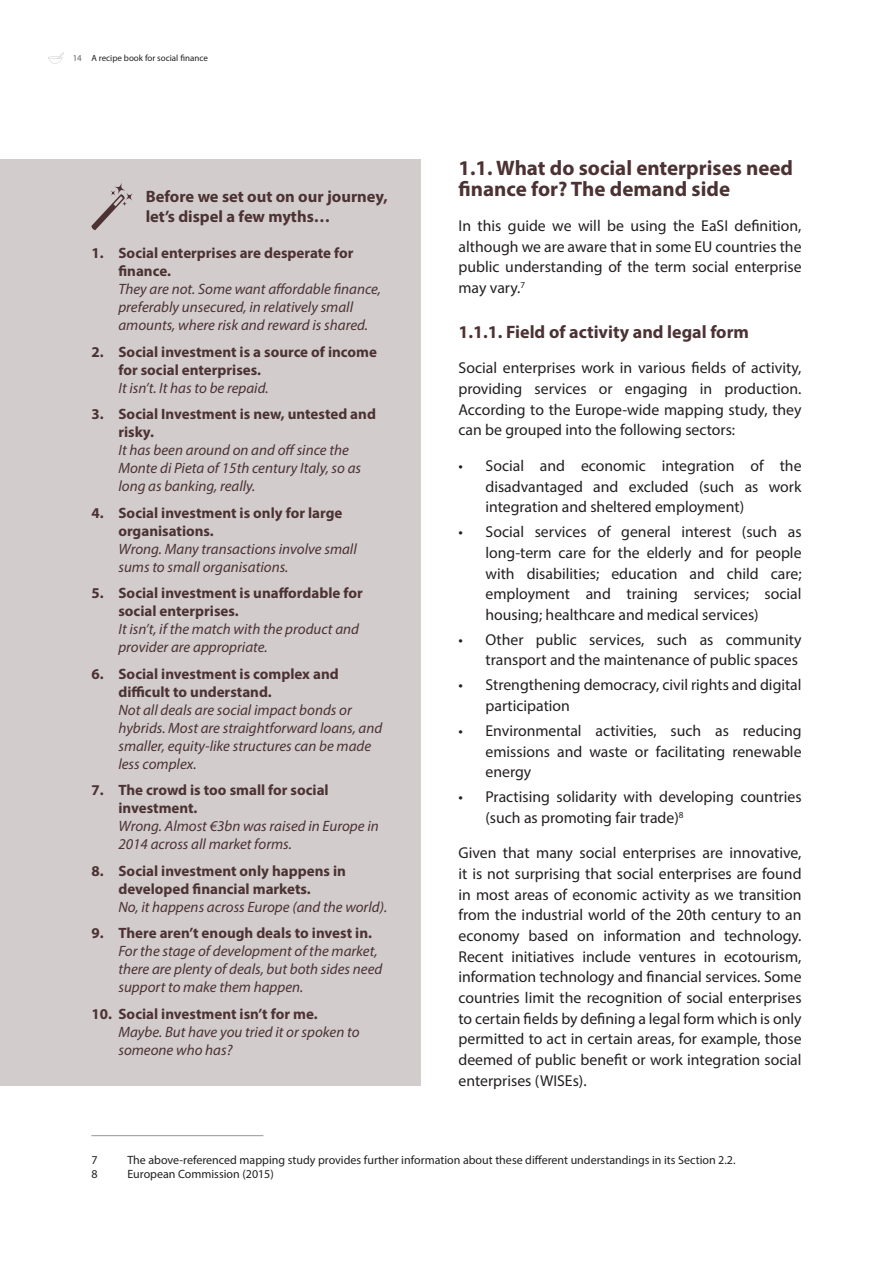
<style>
.page{position:relative;width:893px;height:1263px;background:#fff}
.page>*{position:absolute;margin:0;border:0;box-sizing:border-box;transform-origin:0 0}
.Front_matter_Title_1{font:700 21px/20.7px "Myriad Pro";color:#4c3233}
.Front_matter_Title_2{font:700 18px "Myriad Pro";color:#4c3233}
.Column_title{font:700 16.5px/19.8px "Myriad Pro";color:#4c3233}
.Front_matter_Body_te{font:15.75px/20.7px "Myriad Pro";color:#231f20;text-align:justify}
.t1{font:italic 15px/18px "Myriad Pro";color:#4c3233}
.t2{font:700 15px/18px "Myriad Pro";color:#4c3233}
.Footnote{font:12px "Myriad Pro";color:#231f20}
.t3{font:9px "Myriad Pro";color:#231f20}
.s1{font-weight:700;font-style:normal}
.s2{font-weight:400;font-style:italic}
</style>
<div class="page">
<svg style="left:48px;top:52px;width:16px;height:12px"></svg>
<div style="left:0;top:159px;width:421px;height:927px;background:#d2cccc"></div>
<hr style="left:91px;top:1135px;width:172px;height:1px;background:#939598">
<svg style="left:114px;top:182px;width:12px;height:13px"></svg>
<svg style="left:126px;top:193px;width:7px;height:8px"></svg>
<svg style="left:91px;top:190px;width:36px;height:40px"></svg>
<p class="t3" style="left:72px;top:52px;width:137px">14 A recipe book for social finance</p>
<p class="Column_title" style="left:146px;top:186px;width:243px">Before we set out on our journey, let’s dispel a few myths…</p>
<p class="t1" style="left:118px;top:244px;width:264px;text-indent:-27px"><span class="s1">1. Social enterprises are desperate for finance.<br></span>They are not. Some want affordable finance, preferably unsecured, in relatively small amounts, where risk and reward is shared.</p>
<p class="t2" style="left:118px;top:342px;width:260px;text-indent:-27px">2. Social investment is a source of income for social enterprises.<br><span class="s2">It isn’t. It has to be repaid.</span></p>
<p class="t1" style="left:118px;top:405px;width:259px;text-indent:-27px"><span class="s1">3. Social Investment is new, untested and risky.<br></span>It has been around on and off since the<br>Monte di Pieta of 15th century Italy, so as long as banking, really.</p>
<p class="t1" style="left:118px;top:503px;width:240px;text-indent:-27px"><span class="s1">4. Social investment is only for large organisations.<br></span>Wrong. Many transactions involve small sums to small organisations.</p>
<p class="t1" style="left:118px;top:584px;width:246px;text-indent:-27px"><span class="s1">5. Social investment is unaffordable for social enterprises.<br></span>It isn’t, if the match with the product and provider are appropriate.</p>
<p class="t1" style="left:118px;top:664px;width:265px;text-indent:-27px"><span class="s1">6. Social investment is complex and difficult to understand.<br></span>Not all deals are social impact bonds or hybrids. Most are straightforward loans, and smaller, equity-like structures can be made less complex.</p>
<p class="t1" style="left:118px;top:781px;width:262px;text-indent:-27px"><span class="s1">7. The crowd is too small for social investment.<br></span>Wrong. Almost €3bn was raised in Europe in<br>2014 across all market forms.</p>
<p class="t2" style="left:118px;top:861px;width:270px;text-indent:-27px">8. Social investment only happens in developed financial markets.<br><span class="s2">No, it happens across Europe (and the world).</span></p>
<p class="t1" style="left:118px;top:924px;width:266px;text-indent:-27px"><span class="s1">9. There aren’t enough deals to invest in.<br></span>For the stage of development of the market, there are plenty of deals, but both sides need support to make them happen.</p>
<p class="t1" style="left:118px;top:1004px;width:243px;text-indent:-27px"><span class="s1">10. Social investment isn’t for me.<br></span>Maybe. But have you tried it or spoken to someone who has?</p>
<p class="Front_matter_Title_1" style="left:458px;top:157px;width:336px">1.1. What do social enterprises need finance for? The demand side</p>
<p class="Front_matter_Body_te" style="left:458px;top:215px;width:345px">In this guide we will be using the EaSI definition, although we are aware that in some EU countries the public understanding of the term social enterprise may vary.<sup>7</sup></p>
<p class="Front_matter_Title_2" style="left:458px;top:320px;width:292px">1.1.1. Field of activity and legal form</p>
<p class="Front_matter_Body_te" style="left:458px;top:358px;width:345px">Social enterprises work in various fields of activity, providing services or engaging in production.<br>According to the Europe-wide mapping study, they can be grouped into the following sectors:</p>
<p class="Front_matter_Body_te" style="left:485px;top:455px;width:318px;text-indent:-27px">• Social and economic integration of the disadvantaged and excluded (such as work integration and sheltered employment)</p>
<p class="Front_matter_Body_te" style="left:485px;top:521px;width:318px;text-indent:-27px">• Social services of general interest (such as long-term care for the elderly and for people with disabilities; education and child care; employment and training services; social housing; healthcare and medical services)</p>
<p class="Front_matter_Body_te" style="left:458px;top:629px;width:345px;text-align:right">• Other public services, such as community transport and the maintenance of public spaces</p>
<p class="Front_matter_Body_te" style="left:485px;top:674px;width:318px;text-indent:-27px">• Strengthening democracy, civil rights and digital participation</p>
<p class="Front_matter_Body_te" style="left:485px;top:720px;width:318px;text-indent:-27px">• Environmental activities, such as reducing emissions and waste or facilitating renewable energy</p>
<p class="Front_matter_Body_te" style="left:485px;top:786px;width:318px;text-indent:-27px">• Practising solidarity with developing countries (such as promoting fair trade)<sup>8</sup></p>
<p class="Front_matter_Body_te" style="left:458px;top:842px;width:345px">Given that many social enterprises are innovative, it is not surprising that social enterprises are found in most areas of economic activity as we transition from the industrial world of the 20th century to an economy based on information and technology.<br>Recent initiatives include ventures in ecotourism, information technology and financial services. Some countries limit the recognition of social enterprises to certain fields by defining a legal form which is only permitted to act in certain areas, for example, those deemed of public benefit or work integration social enterprises (WISEs).</p>
<p class="Footnote" style="left:91px;top:1152px;width:8px">7</p>
<p class="Footnote" style="left:127px;top:1152px;width:610px">The above-referenced mapping study provides further information about these different understandings in its Section 2.2.</p>
<p class="Footnote" style="left:91px;top:1167px;width:8px">8</p>
<p class="Footnote" style="left:127px;top:1167px;width:148px">European Commission (2015)</p>
</div>
